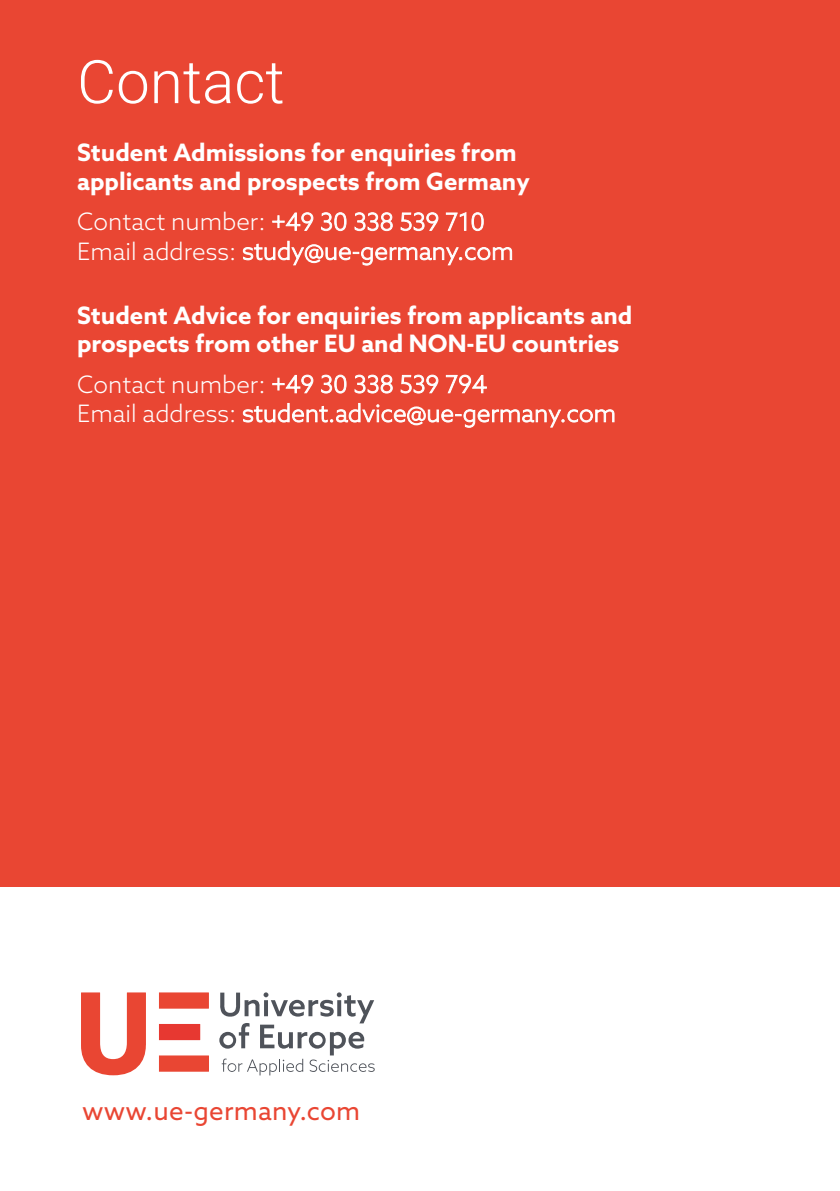
<style>
.page{position:relative;width:840px;height:1191px;background:#fff}
.page>*{position:absolute;margin:0;border:0;box-sizing:border-box;transform-origin:0 0}
.t1{font:300 60px "Heebo";color:#fff}
.t2{font:26px "Azo Sans";letter-spacing:.01em;color:#e94633}
.t3{font:700 24px/29px "Azo Sans";color:#fff}
.t4{font:300 24px/29.2px "Azo Sans";color:#fff}
</style>
<div class="page">
<div style="left:0;top:0;width:839px;height:886px;background:#e94633"></div>
<svg style="left:81px;top:992px;width:65px;height:83px"></svg>
<svg style="left:159px;top:1055px;width:50px;height:16px"></svg>
<svg style="left:159px;top:1024px;width:41px;height:16px"></svg>
<svg style="left:159px;top:992px;width:50px;height:16px"></svg>
<svg style="left:219px;top:992px;width:155px;height:83px"></svg>
<h1 class="t1" style="left:77px;top:40px;width:209px">Contact</h1>
<p class="t3" style="left:77px;top:138px;width:454px">Student Admissions for enquiries from applicants and prospects from Germany</p>
<p class="t4" style="left:77px;top:207px;width:438px">Contact number: +49 30 338 539 710<br>Email address: study@ue-germany.com</p>
<p class="t3" style="left:77px;top:300px;width:556px">Student Advice for enquiries from applicants and prospects from other EU and NON-EU countries</p>
<p class="t4" style="left:77px;top:369px;width:540px">Contact number: +49 30 338 539 794<br>Email address: student.advice@ue-germany.com</p>
<p class="t2" style="left:82px;top:1094px;width:280px">www.ue-germany.com</p>
</div>
